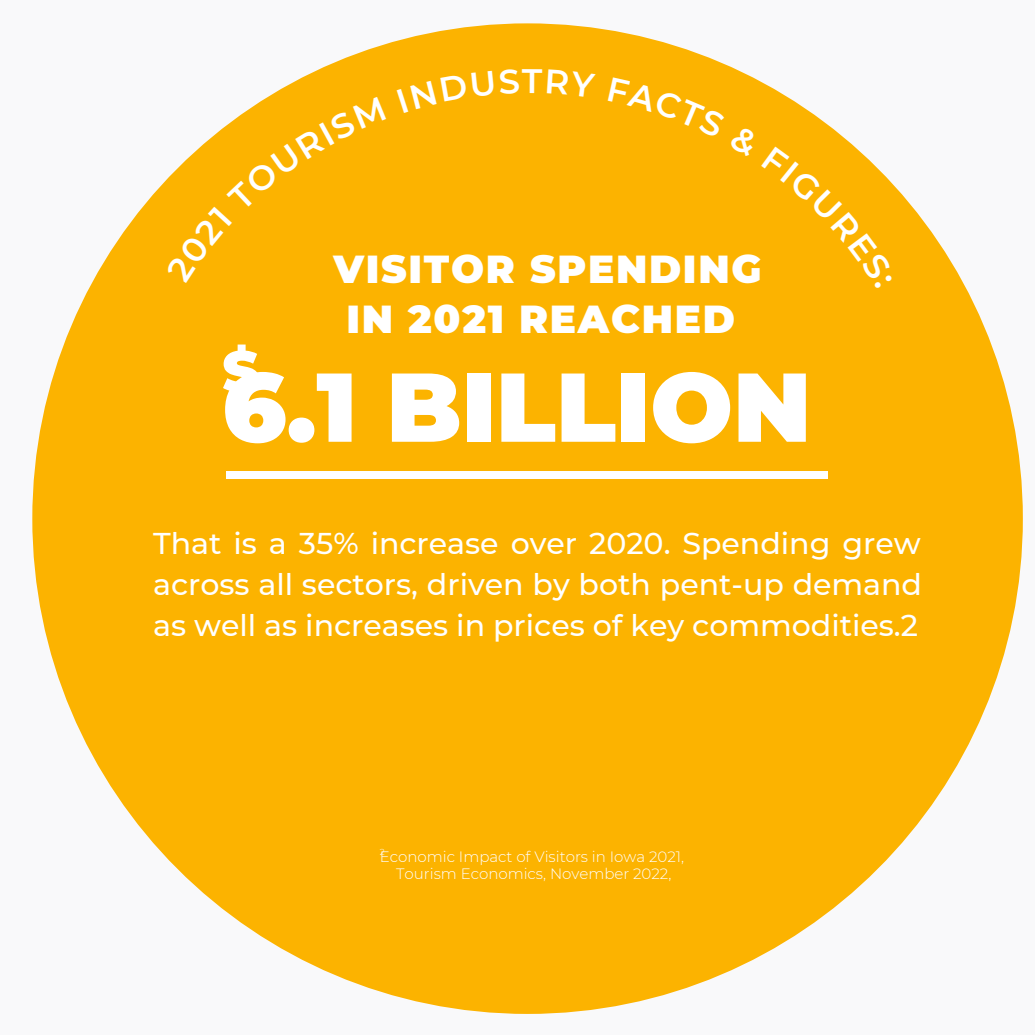
<style>
.page{position:relative;width:1035px;height:1035px;background:#f9f9fa}
.page>*{position:absolute;margin:0;border:0;box-sizing:border-box;transform-origin:0 0}
.t1{font:900 97.5px "Montserrat";color:#fff}
.t2{font:900 56.75px "Montserrat";color:#fff}
.t3{font:900 39px "Montserrat";letter-spacing:.045em;color:#fff}
.t4{font:600 34px "Montserrat";color:#fff}
.t5{font:500 30px/41.2px "Montserrat";color:#fff;text-align:justify}
.t6{font:300 15px/17px "Montserrat";color:#fff;text-align:center}
.t7{font:300 8.75px "Montserrat";color:#fff}
</style>
<div class="page">
<div style="left:32px;top:23px;width:991px;height:991px;background:#fcb300;border-radius:50%"></div>
<div style="left:227px;top:471px;width:601px;height:8px;background:#fff"></div>
<p class="t4" style="left:522px;top:60px;width:22px">T</p>
<p class="t3" style="left:333px;top:245px;width:429px">VISITOR SPENDING</p>
<p class="t3" style="left:346px;top:295px;width:390px">IN 2021 REACHED</p>
<h2 class="t2" style="left:222px;top:336px;width:39px">$</h2>
<h1 class="t1" style="left:222px;top:347px;width:591px">6.1 BILLION</h1>
<p class="t5" style="left:153px;top:522px;width:770px">That is a 35% increase over 2020. Spending grew across all sectors, driven by both pent-up demand as well as increases in prices of key commodities.2</p>
<p class="t7" style="left:380px;top:846px;width:6px">2</p>
<p class="t6" style="left:380px;top:848px;width:306px">Economic Impact of Visitors in Iowa 2021,<br>Tourism Economics, November 2022,</p>
</div>
